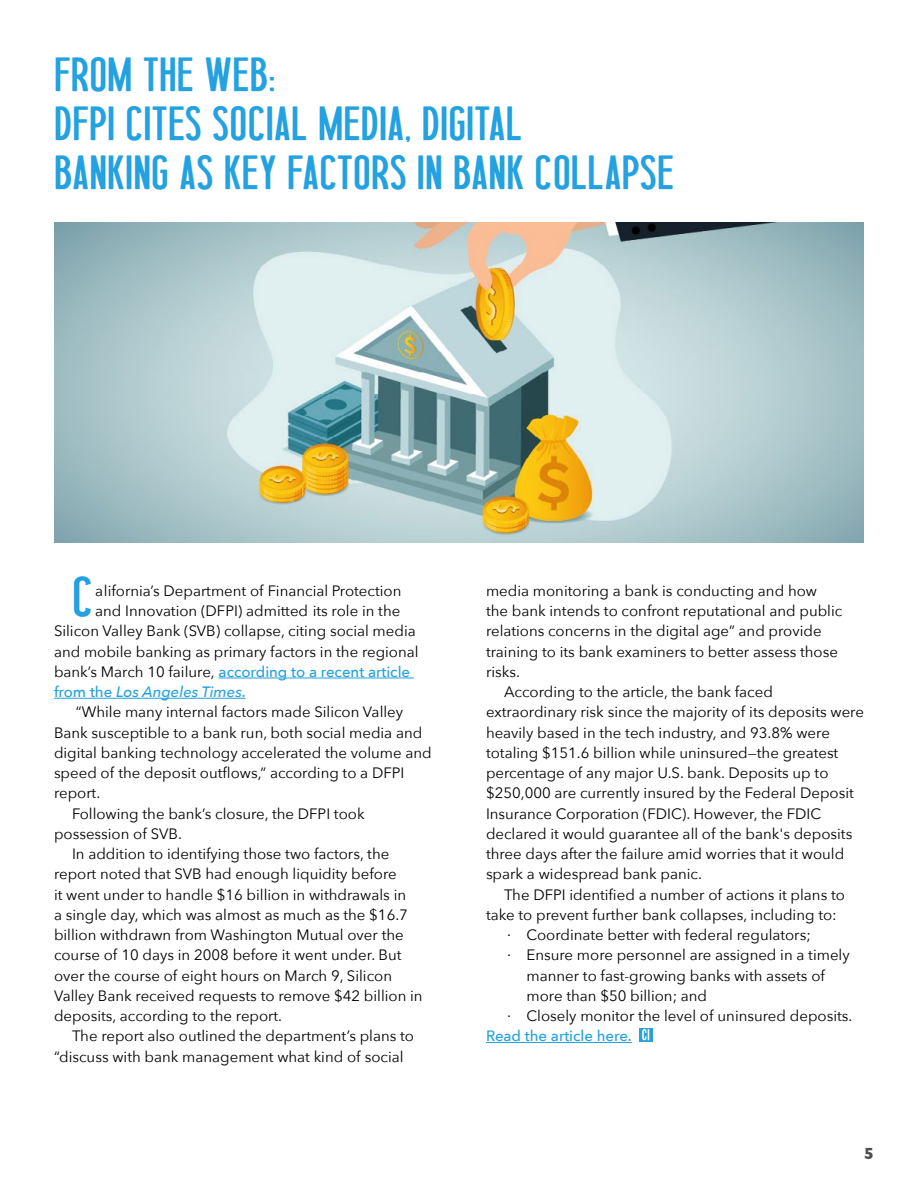
<style>
.page{position:relative;width:918px;height:1188px;background:#fff}
.page>*{position:absolute;margin:0;border:0;box-sizing:border-box;transform-origin:0 0}
.Body_P1{font:47.25px "Los Angeles";color:#23a1e0}
.t1{font:40.5px/48.6px "Los Angeles Rounded";color:#23a1e0}
.t2{font:700 16.5px "Gill Sans";color:#4d4d4f}
.NEW_Body{font:15px/20.2px "Avenir Next";color:#000}
.Body_P1-2{font:15px "Avenir Next";color:#000}
.Body_P1-3{font:500 15px "Avenir Next";color:#23a1e0}
.Body_P1-4{font:italic 500 15px "Avenir Next";color:#23a1e0}
.s1{font-weight:400;color:#000}
.s2{font-style:normal}
</style>
<div class="page">
<hr style="left:219px;top:678px;width:195px;height:1px;background:#23a1e0">
<hr style="left:54px;top:698px;width:191px;height:1px;background:#23a1e0">
<hr style="left:486px;top:1042px;width:146px;height:1px;background:#23a1e0">
<svg style="left:639px;top:1028px;width:14px;height:13px"></svg>
<svg style="left:642px;top:1029px;width:7px;height:11px"></svg>
<img style="left:54px;top:222px;width:810px;height:320px">
<p class="t1" style="left:54px;top:51px;width:622px">FROM THE WEB:<br>DFPI CITES SOCIAL MEDIA, DIGITAL<br>BANKING AS KEY FACTORS IN BANK COLLAPSE</p>
<p class="Body_P1" style="left:72px;top:572px;width:22px">C</p>
<p class="Body_P1-2" style="left:95px;top:578px;width:308px">alifornia’s Department of Financial Protection</p>
<p class="Body_P1-2" style="left:95px;top:598px;width:307px">and Innovation (DFPI) admitted its role in the</p>
<p class="Body_P1-2" style="left:54px;top:618px;width:363px">Silicon Valley Bank (SVB) collapse, citing social media</p>
<p class="Body_P1-2" style="left:54px;top:639px;width:366px">and mobile banking as primary factors in the regional</p>
<p class="Body_P1-3" style="left:54px;top:659px;width:358px"><span class="s1">bank’s March 10 failure,</span> according to a recent article</p>
<p class="Body_P1-4" style="left:54px;top:679px;width:193px"><span class="s2">from the</span> Los Angeles Times<span class="s2">.</span></p>
<p class="NEW_Body" style="left:54px;top:701px;width:379px;text-indent:22px">“While many internal factors made Silicon Valley Bank susceptible to a bank run, both social media and digital banking technology accelerated the volume and speed of the deposit outflows,” according to a DFPI report.</p>
<p class="NEW_Body" style="left:54px;top:803px;width:312px;text-indent:18px">Following the bank’s closure, the DFPI took possession of SVB.</p>
<p class="NEW_Body" style="left:54px;top:843px;width:370px;text-indent:18px">In addition to identifying those two factors, the report noted that SVB had enough liquidity before<br>it went under to handle $16 billion in withdrawals in<br>a single day, which was almost as much as the $16.7 billion withdrawn from Washington Mutual over the course of 10 days in 2008 before it went under. But over the course of eight hours on March 9, Silicon Valley Bank received requests to remove $42 billion in deposits, according to the report.</p>
<p class="NEW_Body" style="left:54px;top:1025px;width:362px;text-indent:18px">The report also outlined the department’s plans to “discuss with bank management what kind of social</p>
<p class="NEW_Body" style="left:486px;top:580px;width:358px">media monitoring a bank is conducting and how the bank intends to confront reputational and public relations concerns in the digital age” and provide training to its bank examiners to better assess those risks.</p>
<p class="NEW_Body" style="left:486px;top:681px;width:380px;text-indent:18px">According to the article, the bank faced extraordinary risk since the majority of its deposits were heavily based in the tech industry, and 93.8% were totaling $151.6 billion while uninsured—the greatest percentage of any major U.S. bank. Deposits up to $250,000 are currently insured by the Federal Deposit Insurance Corporation (FDIC). However, the FDIC declared it would guarantee all of the bank's deposits three days after the failure amid worries that it would spark a widespread bank panic.</p>
<p class="NEW_Body" style="left:486px;top:884px;width:361px;text-indent:18px">The DFPI identified a number of actions it plans to take to prevent further bank collapses, including to:</p>
<p class="NEW_Body" style="left:507px;top:924px;width:305px">· Coordinate better with federal regulators;</p>
<p class="NEW_Body" style="left:526px;top:944px;width:325px;text-indent:-20px">· Ensure more personnel are assigned in a timely manner to fast-growing banks with assets of more than $50 billion; and</p>
<p class="NEW_Body" style="left:507px;top:1005px;width:347px">· Closely monitor the level of uninsured deposits.</p>
<p class="Body_P1-3" style="left:486px;top:1023px;width:147px">Read the article here.</p>
<p class="t2" style="left:864px;top:1140px;width:11px">5</p>
</div>
